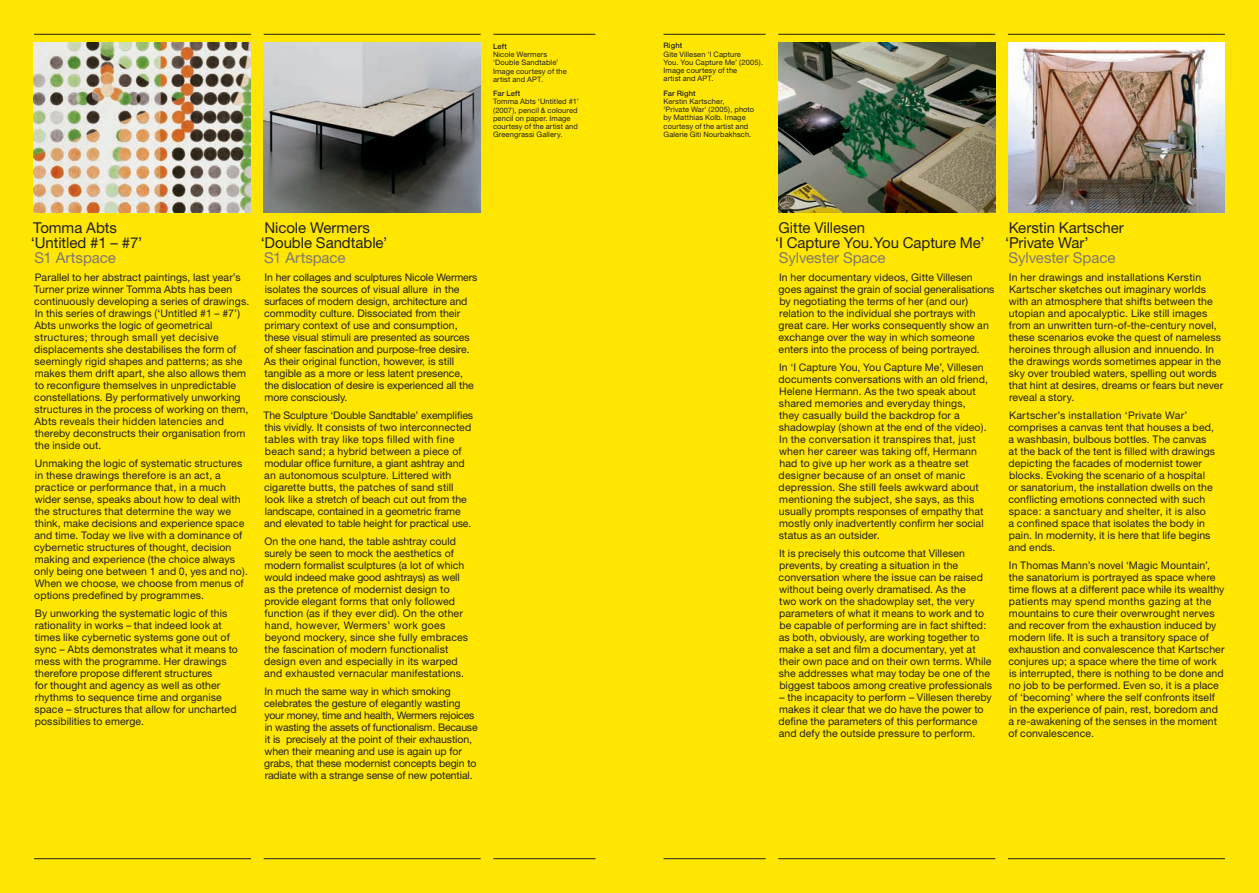
<style>
.page{position:relative;width:1259px;height:893px;background:#fff}
.page>*{position:absolute;margin:0;border:0;box-sizing:border-box;transform-origin:0 0}
.t1{font:15px/15px "Helvetica Neue";letter-spacing:-.005em;color:#231f20}
.t2{font:15px "Helvetica Neue";letter-spacing:-.005em;color:#81786f}
.t3{font:10.5px/12px "Helvetica Neue";letter-spacing:.005em;color:#231f20}
.t4{font:7.5px/8.2px "Helvetica Neue";letter-spacing:.015em;color:#231f20}
.t5{font:500 7.5px "Helvetica Neue";letter-spacing:.015em;color:#231f20}
</style>
<div class="page">
<div style="left:0;top:0;width:629px;height:893px;background:#ffe601"></div>
<div style="left:629px;top:0;width:630px;height:893px;background:#ffe601"></div>
<img style="left:34px;top:43px;width:217px;height:170px">
<img style="left:264px;top:43px;width:216px;height:170px">
<hr style="left:493px;top:34px;width:102px;height:1px;background:#231f20">
<hr style="left:34px;top:34px;width:217px;height:1px;background:#231f20">
<hr style="left:264px;top:34px;width:216px;height:1px;background:#231f20">
<hr style="left:493px;top:858px;width:102px;height:1px;background:#231f20">
<hr style="left:34px;top:858px;width:217px;height:1px;background:#231f20">
<hr style="left:264px;top:858px;width:216px;height:1px;background:#231f20">
<hr style="left:663px;top:34px;width:102px;height:1px;background:#231f20">
<hr style="left:778px;top:34px;width:217px;height:1px;background:#231f20">
<hr style="left:1008px;top:34px;width:217px;height:1px;background:#231f20">
<hr style="left:663px;top:858px;width:102px;height:1px;background:#231f20">
<hr style="left:778px;top:858px;width:217px;height:1px;background:#231f20">
<hr style="left:1008px;top:858px;width:217px;height:1px;background:#231f20">
<img style="left:778px;top:43px;width:217px;height:170px">
<img style="left:1008px;top:43px;width:217px;height:170px">
<p class="t5" style="left:493px;top:42px;width:15px">Left</p>
<p class="t4" style="left:493px;top:50px;width:75px">Nicole Wermers ‘Double Sandtable’<br>Image courtesy of the artist and APT.</p>
<p class="t5" style="left:493px;top:89px;width:29px">Far Left</p>
<p class="t4" style="left:493px;top:97px;width:87px">Tomma Abts ‘Untitled #1’ (2007), pencil &amp; coloured pencil on paper. Image courtesy of the artist and<br>Greengrassi Gallery.</p>
<h1 class="t1" style="left:31px;top:220px;width:113px">Tomma Abts ‘Untitled #1 – #7’</h1>
<h1 class="t2" style="left:34px;top:249px;width:83px">S1 Artspace</h1>
<p class="t3" style="left:34px;top:271px;width:217px">Parallel to her abstract paintings, last year’s Turner prize winner Tomma Abts has been continuously developing a series of drawings.<br>In this series of drawings (‘Untitled #1 – #7’)<br>Abts unworks the logic of geometrical structures; through small yet decisive displacements she destabilises the form of seemingly rigid shapes and patterns; as she makes them drift apart, she also allows them to reconfigure themselves in unpredictable constellations. By performatively unworking structures in the process of working on them, Abts reveals their hidden latencies and thereby deconstructs their organisation from the inside out.</p>
<p class="t3" style="left:34px;top:457px;width:215px">Unmaking the logic of systematic structures in these drawings therefore is an act, a practice or performance that, in a much wider sense, speaks about how to deal with the structures that determine the way we think, make decisions and experience space and time. Today we live with a dominance of cybernetic structures of thought, decision making and experience (the choice always only being one between 1 and 0, yes and no).<br>When we choose, we choose from menus of options predefined by programmes.</p>
<p class="t3" style="left:35px;top:607px;width:205px">By unworking the systematic logic of this rationality in works – that indeed look at times like cybernetic systems gone out of sync – Abts demonstrates what it means to mess with the programme. Her drawings therefore propose different structures<br>for thought and agency as well as other rhythms to sequence time and organise space – structures that allow for uncharted possibilities to emerge.</p>
<h1 class="t1" style="left:261px;top:220px;width:128px">Nicole Wermers ‘Double Sandtable’</h1>
<h1 class="t2" style="left:264px;top:249px;width:83px">S1 Artspace</h1>
<p class="t3" style="left:264px;top:271px;width:215px">In her collages and sculptures Nicole Wermers isolates the sources of visual allure in the surfaces of modern design, architecture and commodity culture. Dissociated from their primary context of use and consumption, these visual stimuli are presented as sources of sheer fascination and purpose-free desire.<br>As their original function, however, is still tangible as a more or less latent presence, the dislocation of desire is experienced all the more consciously.</p>
<p class="t3" style="left:263px;top:409px;width:211px">The Sculpture ‘Double Sandtable’ exemplifies this vividly. It consists of two interconnected tables with tray like tops filled with fine beach sand; a hybrid between a piece of modular office furniture, a giant ashtray and an autonomous sculpture. Littered with cigarette butts, the patches of sand still look like a stretch of beach cut out from the landscape, contained in a geometric frame and elevated to table height for practical use.</p>
<p class="t3" style="left:264px;top:535px;width:205px">On the one hand, the table ashtray could surely be seen to mock the aesthetics of modern formalist sculptures (a lot of which would indeed make good ashtrays) as well as the pretence of modernist design to provide elegant forms that only followed function (as if they ever did). On the other hand, however, Wermers’ work goes beyond mockery, since she fully embraces the fascination of modern functionalist design even and especially in its warped and exhausted vernacular manifestations.</p>
<p class="t3" style="left:264px;top:685px;width:215px">In much the same way in which smoking celebrates the gesture of elegantly wasting your money, time and health, Wermers rejoices in wasting the assets of functionalism. Because it is precisely at the point of their exhaustion, when their meaning and use is again up for grabs, that these modernist concepts begin to radiate with a strange sense of new potential.</p>
<p class="t5" style="left:663px;top:41px;width:20px">Right</p>
<p class="t4" style="left:663px;top:50px;width:101px">Gite Villesen ‘I Capture<br>You. You Capture Me’ (2005).<br>Image courtesy of the<br>artist and APT.</p>
<p class="t5" style="left:663px;top:88px;width:34px">Far Right</p>
<p class="t4" style="left:663px;top:97px;width:92px">Kerstin Kartscher,<br>‘Private War’ (2005), photo by Matthias Kolb. Image courtesy of the artist and<br>Galerie Giti Nourbakhsch.</p>
<h1 class="t1" style="left:775px;top:220px;width:211px">Gitte Villesen<br>‘I Capture You. You Capture Me’</h1>
<h1 class="t2" style="left:778px;top:249px;width:108px">Sylvester Space</h1>
<p class="t3" style="left:778px;top:271px;width:217px">In her documentary videos, Gitte Villesen goes against the grain of social generalisations by negotiating the terms of her (and our) relation to the individual she portrays with great care. Her works consequently show an exchange over the way in which someone enters into the process of being portrayed.</p>
<p class="t3" style="left:778px;top:361px;width:211px">In ‘I Capture You, You Capture Me’, Villesen documents conversations with an old friend, Helene Hermann. As the two speak about shared memories and everyday things, they casually build the backdrop for a shadowplay (shown at the end of the video).<br>In the conversation it transpires that, just when her career was taking off, Hermann had to give up her work as a theatre set designer because of an onset of manic depression. She still feels awkward about mentioning the subject, she says, as this usually prompts responses of empathy that mostly only inadvertently confirm her social status as an outsider.</p>
<p class="t3" style="left:778px;top:547px;width:215px">It is precisely this outcome that Villesen prevents, by creating a situation in the conversation where the issue can be raised without being overly dramatised. As the<br>two work on the shadowplay set, the very parameters of what it means to work and to be capable of performing are in fact shifted: as both, obviously, are working together to make a set and film a documentary, yet at their own pace and on their own terms. While she addresses what may today be one of the biggest taboos among creative professionals</p>
<p class="t3" style="left:778px;top:691px;width:215px">– the incapacity to perform – Villesen thereby makes it clear that we do have the power to define the parameters of this performance and defy the outside pressure to perform.</p>
<h1 class="t1" style="left:1005px;top:220px;width:120px">Kerstin Kartscher ‘Private War’</h1>
<h1 class="t2" style="left:1008px;top:249px;width:108px">Sylvester Space</h1>
<p class="t3" style="left:1008px;top:271px;width:216px">In her drawings and installations Kerstin Kartscher sketches out imaginary worlds with an atmosphere that shifts between the utopian and apocalyptic. Like still images from an unwritten turn-of-the-century novel, these scenarios evoke the quest of nameless heroines through allusion and innuendo. In the drawings words sometimes appear in the sky over troubled waters, spelling out words that hint at desires, dreams or fears but never reveal a story.</p>
<p class="t3" style="left:1008px;top:409px;width:208px">Kartscher’s installation ‘Private War’ comprises a canvas tent that houses a bed, a washbasin, bulbous bottles. The canvas at the back of the tent is filled with drawings depicting the facades of modernist tower blocks. Evoking the scenario of a hospital or sanatorium, the installation dwells on the conflicting emotions connected with such space: a sanctuary and shelter, it is also<br>a confined space that isolates the body in pain. In modernity, it is here that life begins and ends.</p>
<p class="t3" style="left:1008px;top:559px;width:218px">In Thomas Mann’s novel ‘Magic Mountain’, the sanatorium is portrayed as space where time flows at a different pace while its wealthy patients may spend months gazing at the mountains to cure their overwrought nerves and recover from the exhaustion induced by modern life. It is such a transitory space of exhaustion and convalescence that Kartscher conjures up; a space where the time of work is interrupted, there is nothing to be done and no job to be performed. Even so, it is a place of ‘becoming’ where the self confronts itself in the experience of pain, rest, boredom and a re-awakening of the senses in the moment of convalescence.</p>
</div>
